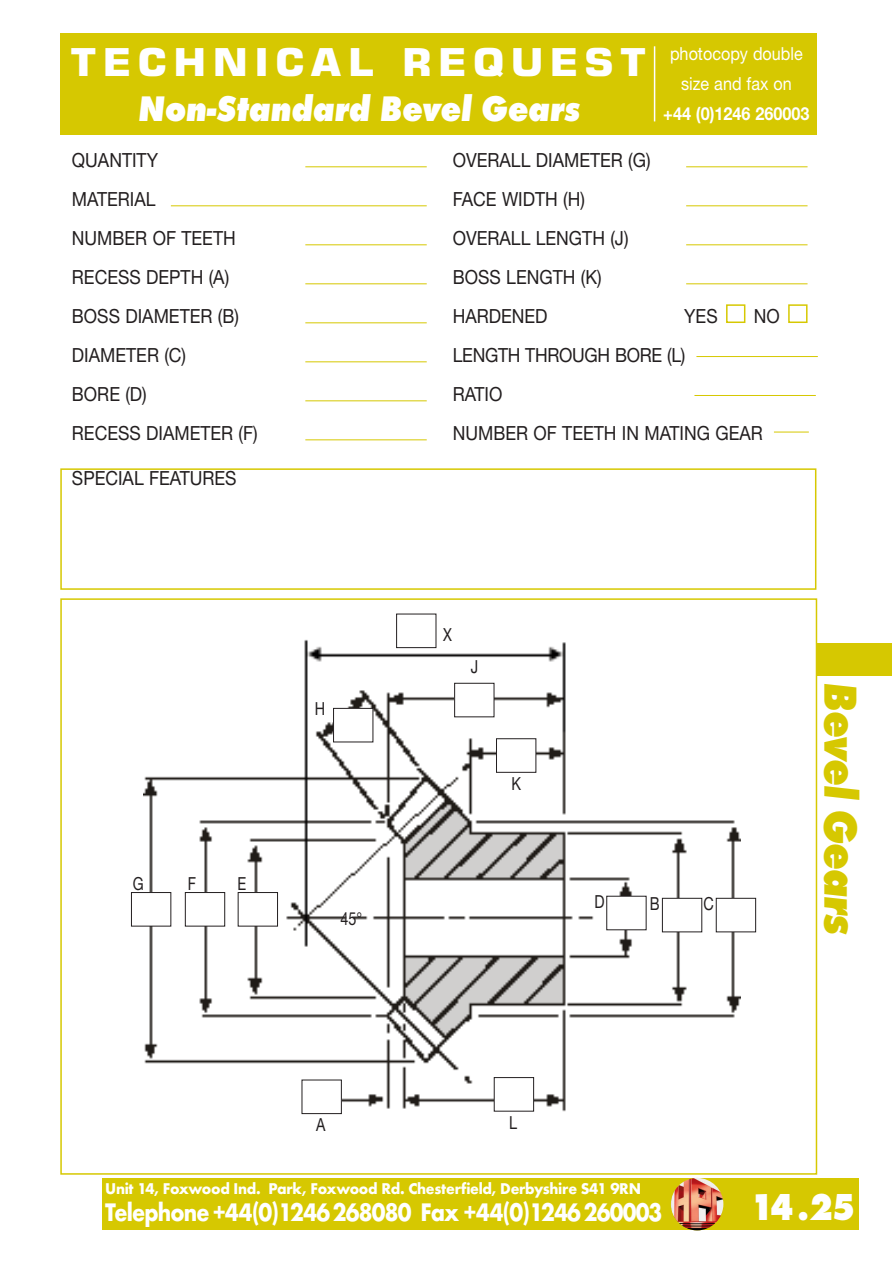
<style>
.page{position:relative;width:893px;height:1263px;background:#fff}
.page>*{position:absolute;margin:0;border:0;box-sizing:border-box;transform-origin:0 0}
.t1{font:italic 800 48px "Futura T";letter-spacing:-.025em;color:#d6c801;scale:.9 1}
.t2{font:800 39px "Futura T";color:#fff;scale:.83 1}
.t3{font:700 38.4px "Square 721 BT";letter-spacing:.14em;color:#fff;scale:1.1 1}
.t4{font:italic 800 36.9px "Futura T";color:#fff;scale:.9 1}
.t5{font:700 26.4px "Futura T";letter-spacing:-.035em;color:#fff;scale:.87 1}
.t6{font:19.5px/39px "Helvetica Neue";color:#231f20;scale:.9 1}
.t7{font:18px/30px "Helvetica Neue";color:#fff;text-align:center;scale:.9 1}
.t8{font:700 18px "Helvetica Neue";color:#fff;scale:.9 1}
.t9{font:18px "Helvetica Neue";color:#231f20;scale:.8 1}
.t10{font:700 16.2px "Futura T";letter-spacing:-.02em;color:#fff;scale:.95 1}
</style>
<div class="page">
<div style="left:817px;top:643px;width:74px;height:32px;background:#d6c801"></div>
<div style="left:102px;top:1178px;width:757px;height:52px;background:#d6c801"></div>
<img style="left:671px;top:1178px;width:52px;height:52px;border-radius:50%">
<hr style="left:171px;top:205px;width:256px;height:1px;background:#d6c801">
<hr style="left:686px;top:244px;width:121px;height:1px;background:#d6c801">
<hr style="left:686px;top:205px;width:121px;height:1px;background:#d6c801">
<hr style="left:686px;top:166px;width:121px;height:1px;background:#d6c801">
<hr style="left:305px;top:439px;width:122px;height:1px;background:#d6c801">
<hr style="left:305px;top:400px;width:122px;height:1px;background:#d6c801">
<hr style="left:305px;top:361px;width:122px;height:1px;background:#d6c801">
<hr style="left:305px;top:322px;width:122px;height:1px;background:#d6c801">
<hr style="left:305px;top:283px;width:122px;height:1px;background:#d6c801">
<hr style="left:686px;top:283px;width:121px;height:1px;background:#d6c801">
<hr style="left:305px;top:244px;width:122px;height:1px;background:#d6c801">
<hr style="left:305px;top:166px;width:122px;height:1px;background:#d6c801">
<div style="left:788px;top:304px;width:19px;height:19px;border:2px solid #d6c801"></div>
<div style="left:726px;top:304px;width:19px;height:19px;border:2px solid #d6c801"></div>
<div style="left:60px;top:468px;width:756px;height:122px;border:2px solid #d6c801"></div>
<div style="left:60px;top:33px;width:757px;height:101px;background:#d6c801"></div>
<hr style="left:654px;top:46px;width:1px;height:75px;background:#fff">
<hr style="left:696px;top:356px;width:122px;height:1px;background:#d6c801">
<hr style="left:694px;top:395px;width:122px;height:1px;background:#d6c801">
<hr style="left:774px;top:431px;width:35px;height:2px;background:#d6c801">
<img style="left:144px;top:613px;width:596px;height:502px">
<div style="left:716px;top:898px;width:40px;height:34px;background:#fff"></div>
<div style="left:716px;top:898px;width:40px;height:34px;border:1px solid #231f20"></div>
<div style="left:662px;top:898px;width:40px;height:34px;background:#fff"></div>
<div style="left:662px;top:898px;width:40px;height:34px;border:1px solid #231f20"></div>
<div style="left:607px;top:896px;width:39px;height:34px;background:#fff"></div>
<div style="left:131px;top:892px;width:40px;height:34px;background:#fff"></div>
<div style="left:131px;top:892px;width:40px;height:34px;border:1px solid #231f20"></div>
<div style="left:185px;top:892px;width:40px;height:34px;background:#fff"></div>
<div style="left:185px;top:892px;width:40px;height:34px;border:1px solid #231f20"></div>
<div style="left:238px;top:892px;width:40px;height:34px;background:#fff"></div>
<div style="left:238px;top:892px;width:40px;height:34px;border:1px solid #231f20"></div>
<div style="left:496px;top:739px;width:40px;height:33px;background:#fff"></div>
<div style="left:496px;top:738px;width:40px;height:35px;border:1px solid #231f20"></div>
<div style="left:334px;top:708px;width:39px;height:34px;background:#fff"></div>
<div style="left:333px;top:708px;width:40px;height:34px;border:1px solid #231f20"></div>
<div style="left:455px;top:683px;width:39px;height:34px;background:#fff"></div>
<div style="left:454px;top:683px;width:40px;height:34px;border:1px solid #231f20"></div>
<div style="left:302px;top:1080px;width:39px;height:33px;background:#fff"></div>
<div style="left:302px;top:1079px;width:40px;height:35px;border:1px solid #231f20"></div>
<div style="left:494px;top:1077px;width:40px;height:34px;background:#fff"></div>
<div style="left:494px;top:1077px;width:40px;height:34px;border:1px solid #231f20"></div>
<div style="left:397px;top:614px;width:39px;height:34px;background:#fff"></div>
<div style="left:396px;top:614px;width:40px;height:34px;border:1px solid #231f20"></div>
<h3 class="t3" style="left:70px;top:39px;width:525px">TECHNICAL REQUEST</h3>
<h3 class="t4" style="left:137px;top:86px;width:493px">Non-Standard Bevel Gears</h3>
<p class="t7" style="left:670px;top:38px;width:149px">photocopy double size and fax on</p>
<p class="t8" style="left:663px;top:103px;width:164px">+44 (0)1246 260003</p>
<p class="t6" style="left:72px;top:140px;width:208px">QUANTITY<br>MATERIAL<br>NUMBER OF TEETH<br>RECESS DEPTH (A)<br>BOSS DIAMETER (B)<br>DIAMETER (C)<br>BORE (D)<br>RECESS DIAMETER (F)</p>
<p class="t6" style="left:453px;top:140px;width:221px">OVERALL DIAMETER (G)<br>FACE WIDTH (H)<br>OVERALL LENGTH (J)<br>BOSS LENGTH (K)<br>HARDENED</p>
<p class="t6" style="left:684px;top:296px;width:39px">YES</p>
<p class="t6" style="left:754px;top:296px;width:30px">NO</p>
<p class="t6" style="left:453px;top:335px;width:346px">LENGTH THROUGH BORE (L)<br>RATIO<br>NUMBER OF TEETH IN MATING GEAR</p>
<p class="t6" style="left:72px;top:458px;width:184px">SPECIAL FEATURES</p>
<p class="t9" style="left:133px;top:873px;width:15px">G</p>
<p class="t9" style="left:188px;top:873px;width:12px">F</p>
<p class="t9" style="left:237px;top:873px;width:12px">E</p>
<p class="t9" style="left:315px;top:697px;width:14px">H</p>
<p class="t9" style="left:340px;top:907px;width:29px">45°</p>
<p class="t9" style="left:443px;top:624px;width:12px">X</p>
<p class="t9" style="left:471px;top:655px;width:11px">J</p>
<p class="t9" style="left:511px;top:772px;width:14px">K</p>
<p class="t9" style="left:595px;top:890px;width:14px">D</p>
<p class="t9" style="left:650px;top:892px;width:14px">B</p>
<p class="t9" style="left:703px;top:892px;width:14px">C</p>
<p class="t9" style="left:316px;top:1114px;width:13px">A</p>
<p class="t9" style="left:509px;top:1112px;width:12px">L</p>
<h1 class="t1" style="left:870px;top:681px;width:282px;rotate:90deg">Bevel Gears</h1>
<p class="t10" style="left:105px;top:1179px;width:566px">Unit 14, Foxwood Ind. Park, Foxwood Rd. Chesterfield, Derbyshire S41 9RN</p>
<h3 class="t5" style="left:105px;top:1197px;width:642px">Telephone+44(0)1246268080 Fax +44(0)1246260003</h3>
<h2 class="t2" style="left:750px;top:1184px;width:127px">14.25</h2>
</div>
